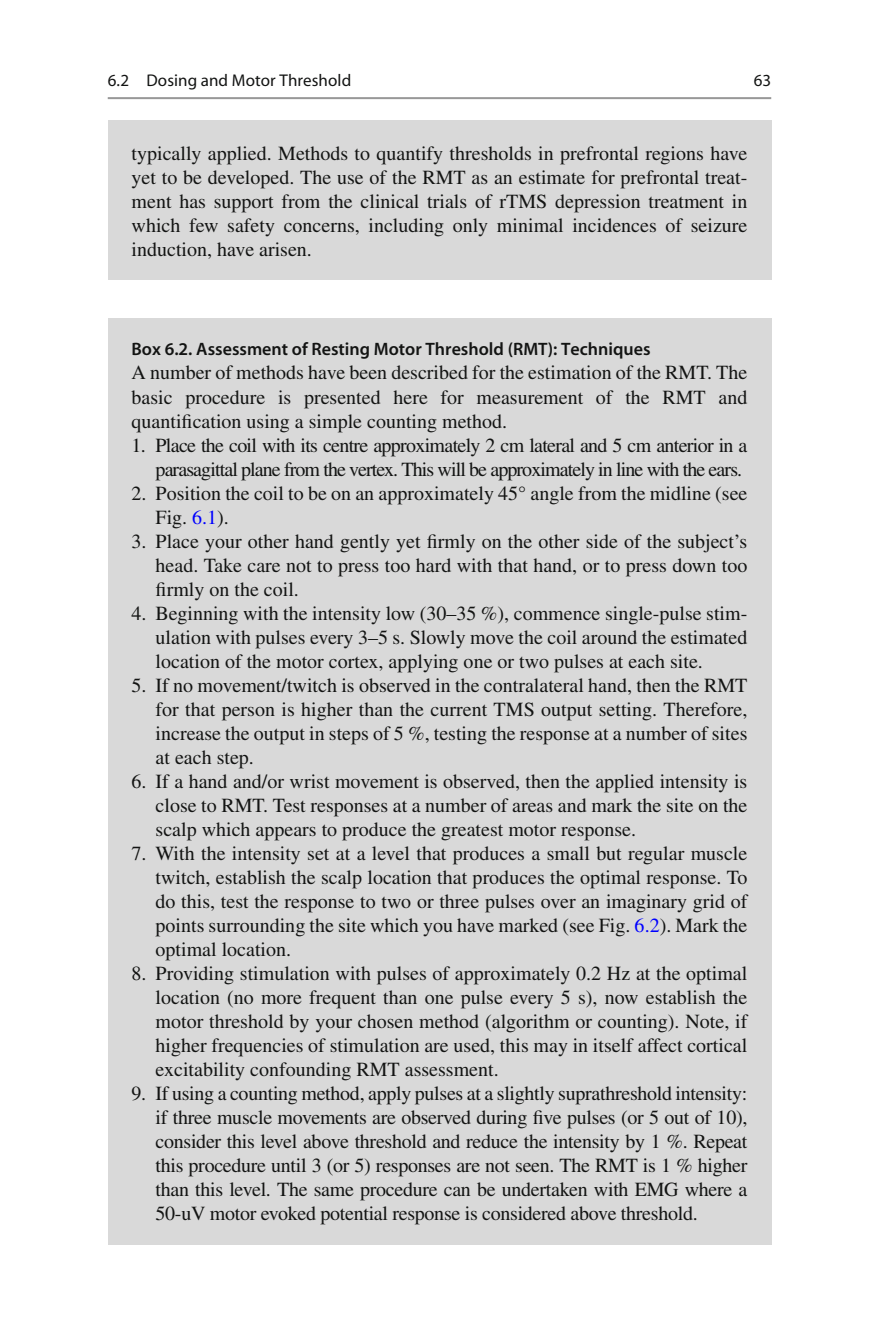
<style>
.page{position:relative;width:879px;height:1333px;background:#fff}
.page>*{position:absolute;margin:0;border:0;box-sizing:border-box;transform-origin:0 0}
.t1{font:20px/24px "Times";color:#131413;text-align:justify}
.t2{font:20px/24px "Times";letter-spacing:-.045em;color:#131413;text-align:right}
.t3{font:600 18px "Myriad";color:#131413}
.t4{font:17px "Myriad";letter-spacing:.005em;color:#131413}
.s1{color:#00f}
</style>
<div class="page">
<hr style="left:108px;top:97px;width:663px;height:2px;background:#989898">
<div style="left:108px;top:318px;width:663px;height:926px;background:#d9d9d9"></div>
<div style="left:108px;top:121px;width:663px;height:159px;background:#d9d9d9"></div>
<p class="t4" style="left:108px;top:74px;width:245px">6.2 Dosing and Motor Threshold</p>
<p class="t4" style="left:754px;top:74px;width:19px">63</p>
<p class="t1" style="left:132px;top:143px;width:617px">typically applied. Methods to quantify thresholds in prefrontal regions have yet to be developed. The use of the RMT as an estimate for prefrontal treat&shy;ment has support from the clinical trials of rTMS depression treatment in which few safety concerns, including only minimal incidences of seizure induction, have arisen.</p>
<p class="t3" style="left:132px;top:342px;width:520px">Box 6.2. Assessment of Resting Motor Threshold (RMT): Techniques</p>
<p class="t1" style="left:132px;top:362px;width:617px">A number of methods have been described for the estimation of the RMT. The basic procedure is presented here for measurement of the RMT and quanti fi cation using a simple counting method.</p>
<p class="t2" style="left:132px;top:434px;width:617px">1. Place the coil with its centre approximately 2 cm lateral and 5 cm anterior in a parasagittal plane from the vertex. This will be approximately in line with the ears.</p>
<p class="t1" style="left:156px;top:482px;width:593px;text-indent:-24px">2. Position the coil to be on an approximately 45° angle from the midline (see<br>Fig. <span class="s1">6.1</span> ).</p>
<p class="t1" style="left:156px;top:530px;width:593px;text-indent:-24px">3. Place your other hand gently yet fi rmly on the other side of the subject’s head. Take care not to press too hard with that hand, or to press down too fi rmly on the coil.</p>
<p class="t1" style="left:156px;top:602px;width:593px;text-indent:-24px">4. Beginning with the intensity low (30–35 %), commence single-pulse stim&shy;ulation with pulses every 3–5 s. Slowly move the coil around the estimated location of the motor cortex, applying one or two pulses at each site.</p>
<p class="t1" style="left:156px;top:674px;width:593px;text-indent:-24px">5. If no movement/twitch is observed in the contralateral hand, then the RMT for that person is higher than the current TMS output setting. Therefore, increase the output in steps of 5 %, testing the response at a number of sites at each step.</p>
<p class="t1" style="left:156px;top:770px;width:593px;text-indent:-24px">6. If a hand and/or wrist movement is observed, then the applied intensity is close to RMT. Test responses at a number of areas and mark the site on the scalp which appears to produce the greatest motor response.</p>
<p class="t1" style="left:156px;top:842px;width:593px;text-indent:-24px">7. With the intensity set at a level that produces a small but regular muscle twitch, establish the scalp location that produces the optimal response. To do this, test the response to two or three pulses over an imaginary grid of points surrounding the site which you have marked (see Fig. <span class="s1">6.2</span> ). Mark the optimal location.</p>
<p class="t1" style="left:156px;top:962px;width:593px;text-indent:-24px">8. Providing stimulation with pulses of approximately 0.2 Hz at the optimal location (no more frequent than one pulse every 5 s), now establish the motor threshold by your chosen method (algorithm or counting). Note, if higher frequencies of stimulation are used, this may in itself affect cortical excitability confounding RMT assessment.</p>
<p class="t1" style="left:156px;top:1082px;width:593px;text-indent:-24px">9. If using a counting method, apply pulses at a slightly suprathreshold intensity: if three muscle movements are observed during fi ve pulses (or 5 out of 10), consider this level above threshold and reduce the intensity by 1 %. Repeat this procedure until 3 (or 5) responses are not seen. The RMT is 1 % higher than this level. The same procedure can be undertaken with EMG where a 50-uV motor evoked potential response is considered above threshold.</p>
</div>
